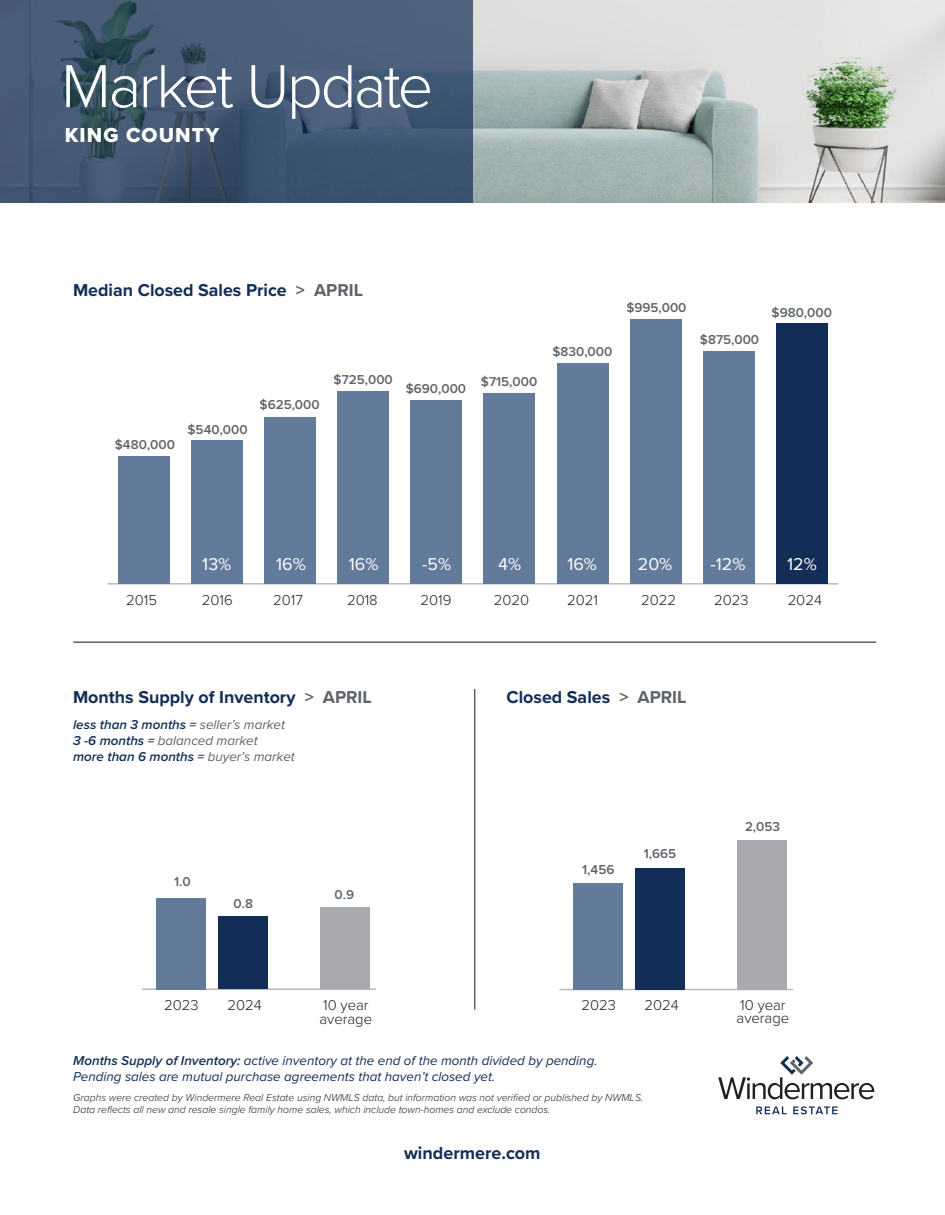
<style>
.page{position:relative;width:945px;height:1215px;background:#fff}
.page>*{position:absolute;margin:0;border:0;box-sizing:border-box;transform-origin:0 0}
.t1{font:300 63px "Proxima Nova";letter-spacing:-.045em;color:#fff}
.t2{font:21px "Proxima Nova Extrabld";letter-spacing:.05em;color:#fff}
.t3{font:700 18px "Proxima Nova";color:#122e57}
.t4{font:700 17.85px "Proxima Nova";color:#122e57}
.t5{font:17.85px "Proxima Nova";color:#fff}
.t6{font:300 14.85px/13.4px "Proxima Nova";color:#241f1f}
.t7{font:italic 13.35px/16px "Proxima Nova";color:#122e57}
.t8{font:600 13.35px "Proxima Nova";color:#5e636a}
.t9{font:italic 600 13.35px/16px "Proxima Nova";color:#122e57}
.t10{font:italic 300 10.35px/12.5px "Proxima Nova";color:#241f1f}
.s1{color:#5e636a}
.s2{font-weight:400;color:#5e636a}
.s3{font-weight:600}
</style>
<div class="page">
<img style="left:0;top:0;width:945px;height:203px">
<svg style="left:756px;top:1106px;width:31px;height:8px"></svg>
<svg style="left:793px;top:1106px;width:45px;height:8px"></svg>
<svg style="left:718px;top:1056px;width:156px;height:43px"></svg>
<svg style="left:0;top:0;width:472px;height:202px;background:#425872"></svg>
<hr style="left:559px;top:989px;width:234px;height:1px;background:#bababa">
<div style="left:574px;top:883px;width:49px;height:107px;background:#627b9b"></div>
<div style="left:635px;top:868px;width:50px;height:122px;background:#122e57"></div>
<div style="left:737px;top:840px;width:49px;height:150px;background:#a9a9b0"></div>
<hr style="left:108px;top:583px;width:730px;height:2px;background:#bababa">
<div style="left:119px;top:456px;width:51px;height:128px;background:#627b9b"></div>
<div style="left:192px;top:440px;width:51px;height:144px;background:#627b9b"></div>
<div style="left:265px;top:418px;width:51px;height:166px;background:#627b9b"></div>
<div style="left:338px;top:391px;width:51px;height:193px;background:#627b9b"></div>
<div style="left:411px;top:400px;width:51px;height:184px;background:#627b9b"></div>
<div style="left:484px;top:394px;width:51px;height:190px;background:#627b9b"></div>
<div style="left:557px;top:363px;width:51px;height:221px;background:#627b9b"></div>
<div style="left:630px;top:319px;width:51px;height:265px;background:#627b9b"></div>
<div style="left:703px;top:351px;width:51px;height:233px;background:#627b9b"></div>
<div style="left:776px;top:323px;width:51px;height:261px;background:#122e57"></div>
<hr style="left:474px;top:689px;width:1px;height:321px;background:#5e636a">
<hr style="left:73px;top:641px;width:803px;height:2px;background:#5e636a">
<hr style="left:142px;top:988px;width:234px;height:2px;background:#bababa">
<div style="left:157px;top:898px;width:49px;height:91px;background:#627b9b"></div>
<div style="left:218px;top:916px;width:49px;height:73px;background:#122e57"></div>
<div style="left:320px;top:907px;width:49px;height:82px;background:#a9a9b0"></div>
<h1 class="t1" style="left:61px;top:39px;width:374px">Market Update</h1>
<h2 class="t2" style="left:65px;top:119px;width:156px">KING COUNTY</h2>
<h3 class="t4" style="left:73px;top:277px;width:292px">Median Closed Sales Price <span class="s1">&gt; APRIL</span></h3>
<p class="t8" style="left:115px;top:434px;width:62px">$480,000</p>
<p class="t8" style="left:188px;top:419px;width:62px">$540,000</p>
<p class="t8" style="left:260px;top:395px;width:62px">$625,000</p>
<p class="t8" style="left:334px;top:369px;width:61px">$725,000</p>
<p class="t8" style="left:406px;top:378px;width:62px">$690,000</p>
<p class="t8" style="left:481px;top:371px;width:58px">$715,000</p>
<p class="t8" style="left:552px;top:342px;width:61px">$830,000</p>
<p class="t8" style="left:626px;top:297px;width:62px">$995,000</p>
<p class="t8" style="left:700px;top:329px;width:61px">$875,000</p>
<p class="t8" style="left:772px;top:302px;width:62px">$980,000</p>
<h3 class="t6" style="left:126px;top:593px;width:32px">2015</h3>
<h3 class="t5" style="left:202px;top:550px;width:31px">13%</h3>
<h3 class="t6" style="left:202px;top:593px;width:32px">2016</h3>
<h3 class="t5" style="left:276px;top:550px;width:31px">16%</h3>
<h3 class="t6" style="left:273px;top:593px;width:31px">2017</h3>
<h3 class="t5" style="left:349px;top:550px;width:31px">16%</h3>
<h3 class="t6" style="left:347px;top:593px;width:32px">2018</h3>
<h3 class="t5" style="left:422px;top:550px;width:30px">-5%</h3>
<h3 class="t6" style="left:421px;top:593px;width:32px">2019</h3>
<h3 class="t5" style="left:498px;top:550px;width:24px">4%</h3>
<h3 class="t6" style="left:494px;top:593px;width:37px">2020</h3>
<h3 class="t5" style="left:567px;top:550px;width:31px">16%</h3>
<h3 class="t6" style="left:567px;top:593px;width:32px">2021</h3>
<h3 class="t5" style="left:638px;top:550px;width:36px">20%</h3>
<h3 class="t6" style="left:641px;top:593px;width:36px">2022</h3>
<h3 class="t5" style="left:711px;top:550px;width:36px">-12%</h3>
<h3 class="t6" style="left:714px;top:593px;width:36px">2023</h3>
<h3 class="t5" style="left:787px;top:550px;width:31px">12%</h3>
<h3 class="t6" style="left:788px;top:593px;width:36px">2024</h3>
<h3 class="t4" style="left:73px;top:684px;width:300px">Months Supply of Inventory <span class="s1">&gt; APRIL</span></h3>
<h3 class="t4" style="left:507px;top:684px;width:181px">Closed Sales <span class="s1">&gt; APRIL</span></h3>
<p class="t9" style="left:73px;top:716px;width:223px">less than 3 months = <span class="s2">seller’s market<br></span>3 -6 months = <span class="s2">balanced market<br></span>more than 6 months = <span class="s2">buyer’s market</span></p>
<p class="t8" style="left:174px;top:872px;width:18px">1.0</p>
<p class="t8" style="left:233px;top:893px;width:21px">0.8</p>
<p class="t8" style="left:335px;top:884px;width:21px">0.9</p>
<p class="t8" style="left:582px;top:859px;width:34px">1,456</p>
<p class="t8" style="left:644px;top:844px;width:34px">1,665</p>
<p class="t8" style="left:745px;top:817px;width:37px">2,053</p>
<h3 class="t6" style="left:164px;top:998px;width:36px">2023</h3>
<h3 class="t6" style="left:227px;top:998px;width:36px">2024</h3>
<h3 class="t6" style="left:320px;top:998px;width:54px">10 year average</h3>
<h3 class="t6" style="left:581px;top:997px;width:36px">2023</h3>
<h3 class="t6" style="left:644px;top:997px;width:36px">2024</h3>
<h3 class="t6" style="left:737px;top:997px;width:54px">10 year average</h3>
<p class="t7" style="left:73px;top:1052px;width:526px"><span class="s3">Months Supply of Inventory:</span> active inventory at the end of the month divided by pending.<br>Pending sales are mutual purchase agreements that haven’t closed yet.</p>
<p class="t10" style="left:73px;top:1090px;width:572px">Graphs were created by Windermere Real Estate using NWMLS data, but information was not verified or published by NWMLS.<br>Data reflects all new and resale single family home sales, which include town-homes and exclude condos.</p>
<h3 class="t3" style="left:404px;top:1140px;width:138px">windermere.com</h3>
</div>
